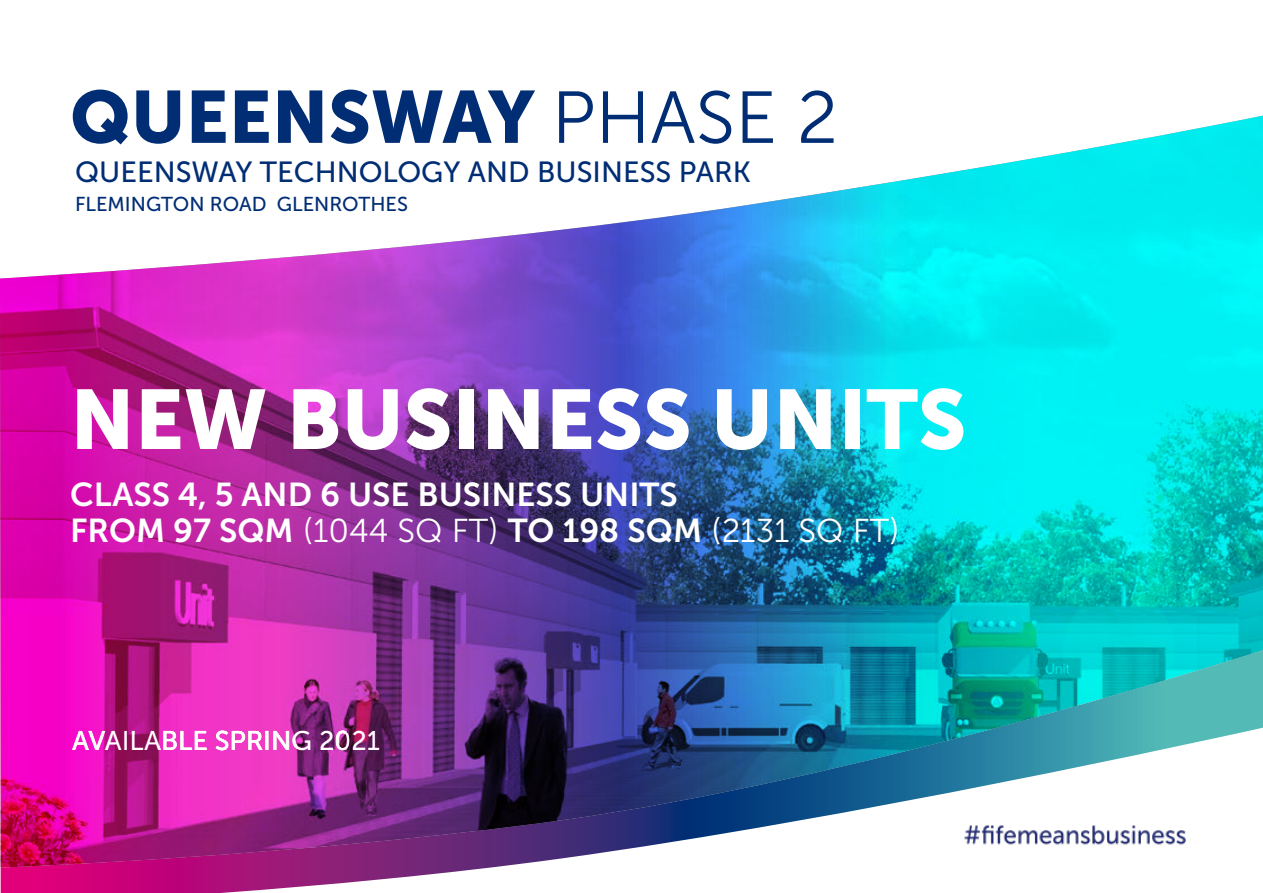
<style>
.page{position:relative;width:1263px;height:893px;background:#fff}
.page>*{position:absolute;margin:0;border:0;box-sizing:border-box;transform-origin:0 0}
.t1{font:83.55px "Museo Sans 900";color:#fff}
.t2{font:73.35px "Museo Sans 900";color:#002d74}
.t3{font:33px "Museo Sans 300";color:#fff}
.t4{font:33px "Museo Sans 700";color:#fff}
.t5{font:29.1px "Museo Sans 500";color:#002d74}
.t6{font:27px "Museo Sans 500";color:#fff}
.t7{font:20.1px "Museo Sans 500";color:#002d74}
.s1{font-family:"Museo Sans 300"}
.s2{font-family:"Museo Sans 700"}
</style>
<div class="page">
<svg style="left:0;top:867px;width:495px;height:26px"></svg>
<img style="left:0;top:115px;width:1263px;height:752px">
<h2 class="t2" style="left:70px;top:76px;width:769px">QUEENSWAY <span class="s1">PHASE 2</span></h2>
<p class="t5" style="left:75px;top:156px;width:677px">QUEENSWAY TECHNOLOGY AND BUSINESS PARK</p>
<p class="t7" style="left:75px;top:193px;width:334px">FLEMINGTON ROAD GLENROTHES</p>
<h1 class="t1" style="left:70px;top:372px;width:898px">NEW BUSINESS UNITS</h1>
<p class="t4" style="left:70px;top:476px;width:609px">CLASS 4, 5 AND 6 USE BUSINESS UNITS</p>
<p class="t3" style="left:70px;top:513px;width:831px"><span class="s2">FROM 97 SQM</span> (1044 SQ FT) <span class="s2">TO 198 SQM</span> (2131 SQ FT)</p>
<p class="t6" style="left:72px;top:725px;width:309px">AVAILABLE SPRING 2021</p>
</div>
